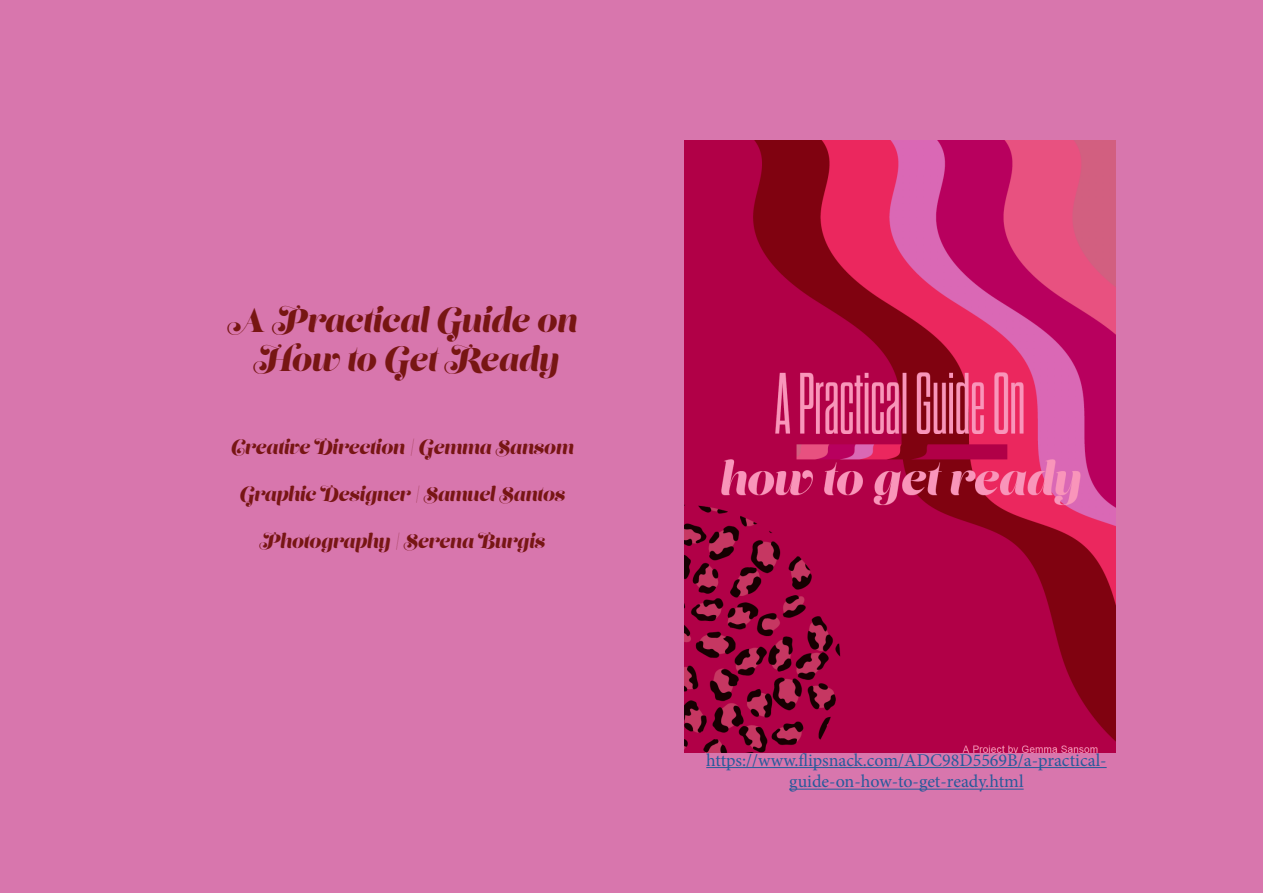
<style>
.page{position:relative;width:1263px;height:893px;background:#d876ad}
.page>*{position:absolute;margin:0;border:0;box-sizing:border-box;transform-origin:0 0}
.t1{font:33px "Lust Script";color:#771613}
.t2{font:19.5px "Lust Script";color:#771614}
.t3{font:18px/21.6px "Minion Pro";color:#275b9b;text-align:center}
</style>
<div class="page">
<img style="left:685px;top:140px;width:430px;height:613px">
<hr style="left:706px;top:767px;width:401px;height:1px;background:#275b9b">
<hr style="left:789px;top:789px;width:235px;height:1px;background:#275b9b">
<p class="t1" style="left:227px;top:298px;width:351px">A Practical Guide on</p>
<p class="t1" style="left:254px;top:338px;width:306px">How to Get Ready</p>
<p class="t2" style="left:231px;top:434px;width:344px">Creative Direction | Gemma Sansom</p>
<p class="t2" style="left:239px;top:481px;width:327px">Graphic Designer | Samuel Santos</p>
<p class="t2" style="left:260px;top:528px;width:287px">Photography | Serena Burgis</p>
<p class="t3" style="left:706px;top:749px;width:402px">https://www.flipsnack.com/ADC98D5569B/a-practical&shy;guide-on-how-to-get-ready.html</p>
</div>
